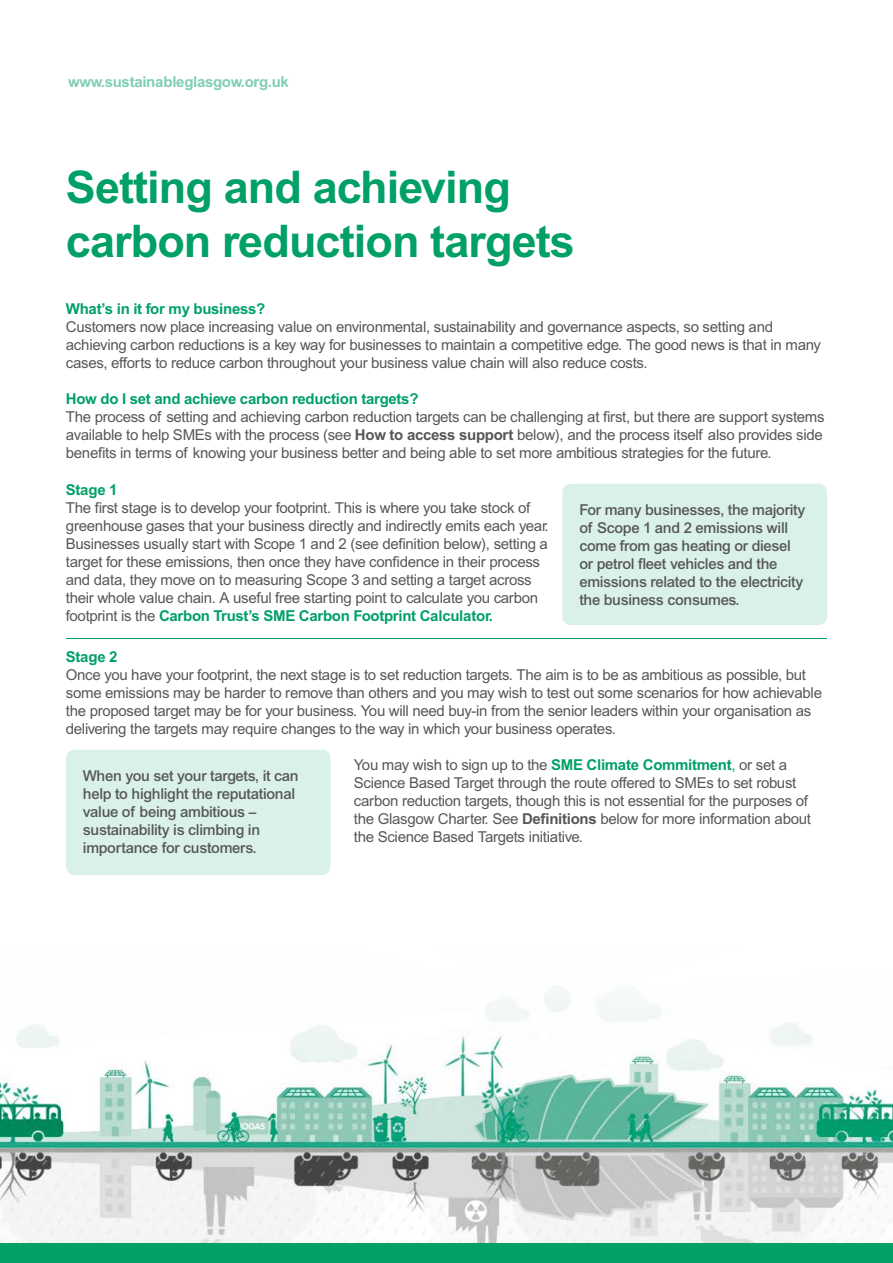
<style>
.page{position:relative;width:893px;height:1263px;background:#fff}
.page>*{position:absolute;margin:0;border:0;box-sizing:border-box;transform-origin:0 0}
.t1{font:700 45px/54px "Arial MT Pro";letter-spacing:-.02em;color:#00a066}
.t2{font:15px/18px "Arial MT Pro";letter-spacing:-.02em;color:#575756}
.t3{font:500 15px/18px "Arial MT Pro";letter-spacing:-.02em;color:#575756}
.t4{font:700 15px "Arial MT Pro";letter-spacing:-.02em;color:#00a066}
.t5{font:700 15px "Arial MT Pro";letter-spacing:-.02em;color:#80cfb3}
.s1{font-weight:700}
.s2{font-weight:700;color:#00a066}
.s3{color:#00a066}
</style>
<div class="page">
<img style="left:0;top:1069px;width:893px;height:174px">
<div style="left:0;top:1244px;width:893px;height:19px;background:#00a066"></div>
<div style="left:562px;top:484px;width:265px;height:141px;background:#d9f1e8;border-radius:9px"></div>
<div style="left:66px;top:750px;width:265px;height:125px;background:#d9f1e8;border-radius:9px"></div>
<hr style="left:66px;top:638px;width:761px;height:1px;background:#00a066">
<p class="t5" style="left:68px;top:73px;width:222px">www.sustainableglasgow.org.uk</p>
<h1 class="t1" style="left:66px;top:161px;width:510px">Setting and achieving carbon reduction targets</h1>
<p class="t4" style="left:66px;top:300px;width:201px">What’s in it for my business?</p>
<p class="t2" style="left:66px;top:319px;width:757px">Customers now place increasing value on environmental, sustainability and governance aspects, so setting and achieving carbon reductions is a key way for businesses to maintain a competitive edge. The good news is that in many cases, efforts to reduce carbon throughout your business value chain will also reduce costs.</p>
<p class="t4" style="left:66px;top:390px;width:354px">How do I set and achieve carbon reduction targets?</p>
<p class="t2" style="left:66px;top:409px;width:760px">The process of setting and achieving carbon reduction targets can be challenging at first, but there are support systems available to help SMEs with the process (see <span class="s1">How to access support</span> below), and the process itself also provides side benefits in terms of knowing your business better and being able to set more ambitious strategies for the future.</p>
<p class="t4" style="left:66px;top:480px;width:53px">Stage 1</p>
<p class="t2" style="left:66px;top:499px;width:484px">The first stage is to develop your footprint. This is where you take stock of greenhouse gases that your business directly and indirectly emits each year.<br>Businesses usually start with Scope 1 and 2 (see definition below), setting a target for these emissions, then once they have confidence in their process and data, they move on to measuring Scope 3 and setting a target across their whole value chain. A useful free starting point to calculate you carbon footprint is the <span class="s2">Carbon Trust’s SME Carbon Footprint Calculator.</span></p>
<p class="t4" style="left:66px;top:647px;width:53px">Stage 2</p>
<p class="t2" style="left:66px;top:666px;width:758px">Once you have your footprint, the next stage is to set reduction targets. The aim is to be as ambitious as possible, but some emissions may be harder to remove than others and you may wish to test out some scenarios for how achievable the proposed target may be for your business. You will need buy-in from the senior leaders within your organisation as delivering the targets may require changes to the way in which your business operates.</p>
<p class="t2" style="left:354px;top:756px;width:458px">You may wish to sign up to the <span class="s2">SME Climate Commitment</span><span class="s3">,</span> or set a Science Based Target through the route offered to SMEs to set robust carbon reduction targets, though this is not essential for the purposes of the Glasgow Charter. See <span class="s1">Definitions</span> below for more information about the Science Based Targets initiative.</p>
<p class="t3" style="left:579px;top:501px;width:227px">For many businesses, the majority of Scope 1 and 2 emissions will come from gas heating or diesel or petrol fleet vehicles and the emissions related to the electricity the business consumes.</p>
<p class="t3" style="left:83px;top:767px;width:217px">When you set your targets, it can help to highlight the reputational value of being ambitious – sustainability is climbing in importance for customers.</p>
</div>
